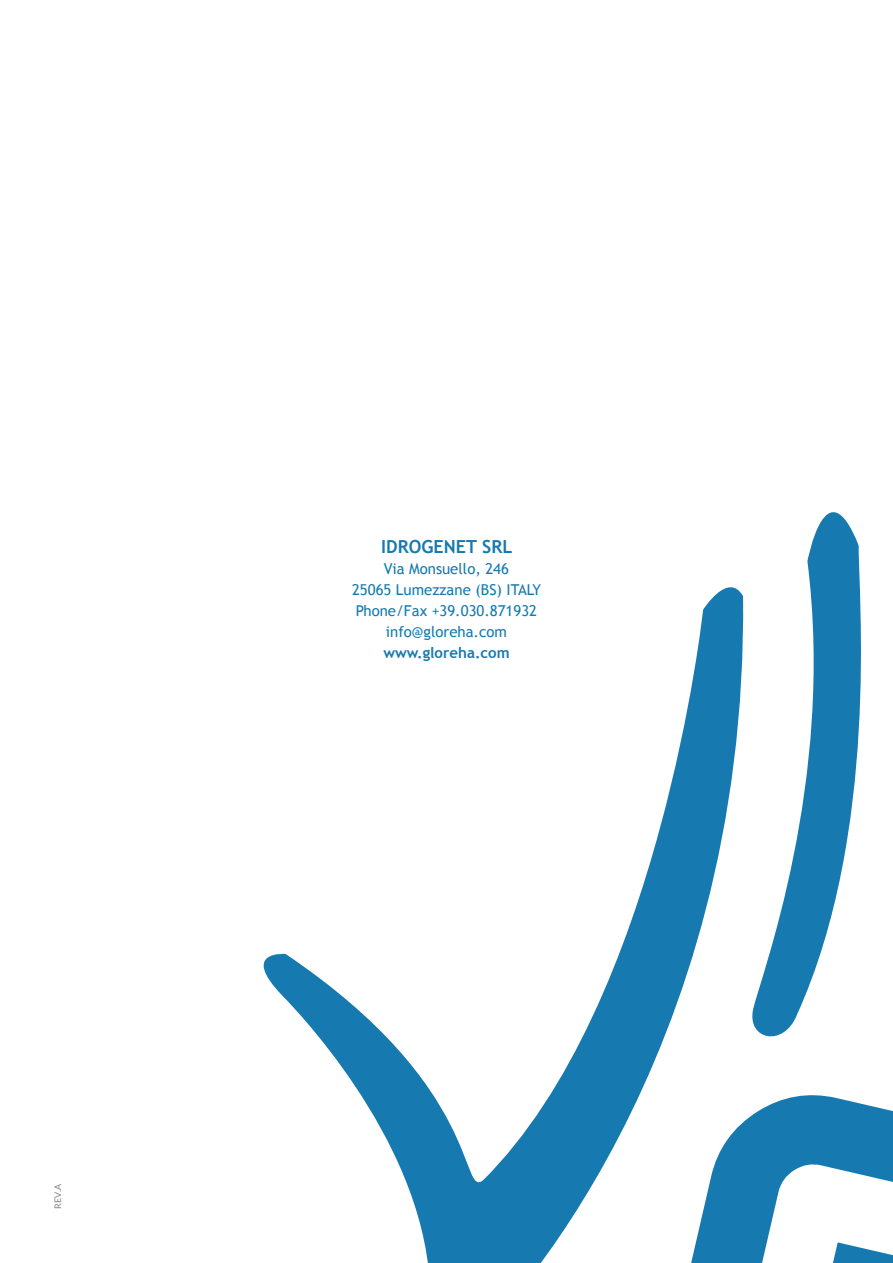
<style>
.page{position:relative;width:893px;height:1263px;background:#fff}
.page>*{position:absolute;margin:0;border:0;box-sizing:border-box;transform-origin:0 0}
.t1{font:700 18px "Trebuchet MS";color:#167ab0}
.t2{font:15px/21px "Trebuchet MS";color:#167ab0;text-align:center}
.t3{font:700 15px "Trebuchet MS";color:#167ab0}
.t4{font:9px "Lato";color:#808285}
</style>
<div class="page">
<svg style="left:263px;top:587px;width:481px;height:676px"></svg>
<svg style="left:752px;top:512px;width:109px;height:525px"></svg>
<svg style="left:673px;top:1091px;width:220px;height:172px"></svg>
<p class="t4" style="left:52px;top:1209px;width:26px;rotate:-90deg">REV.A</p>
<p class="t1" style="left:381px;top:535px;width:133px">IDROGENET SRL</p>
<p class="t2" style="left:352px;top:558px;width:190px">Via Monsuello, 246<br>25065 Lumezzane (BS) ITALY<br>Phone/Fax +39.030.871932 info@gloreha.com</p>
<p class="t3" style="left:383px;top:643px;width:128px">www.gloreha.com</p>
</div>
